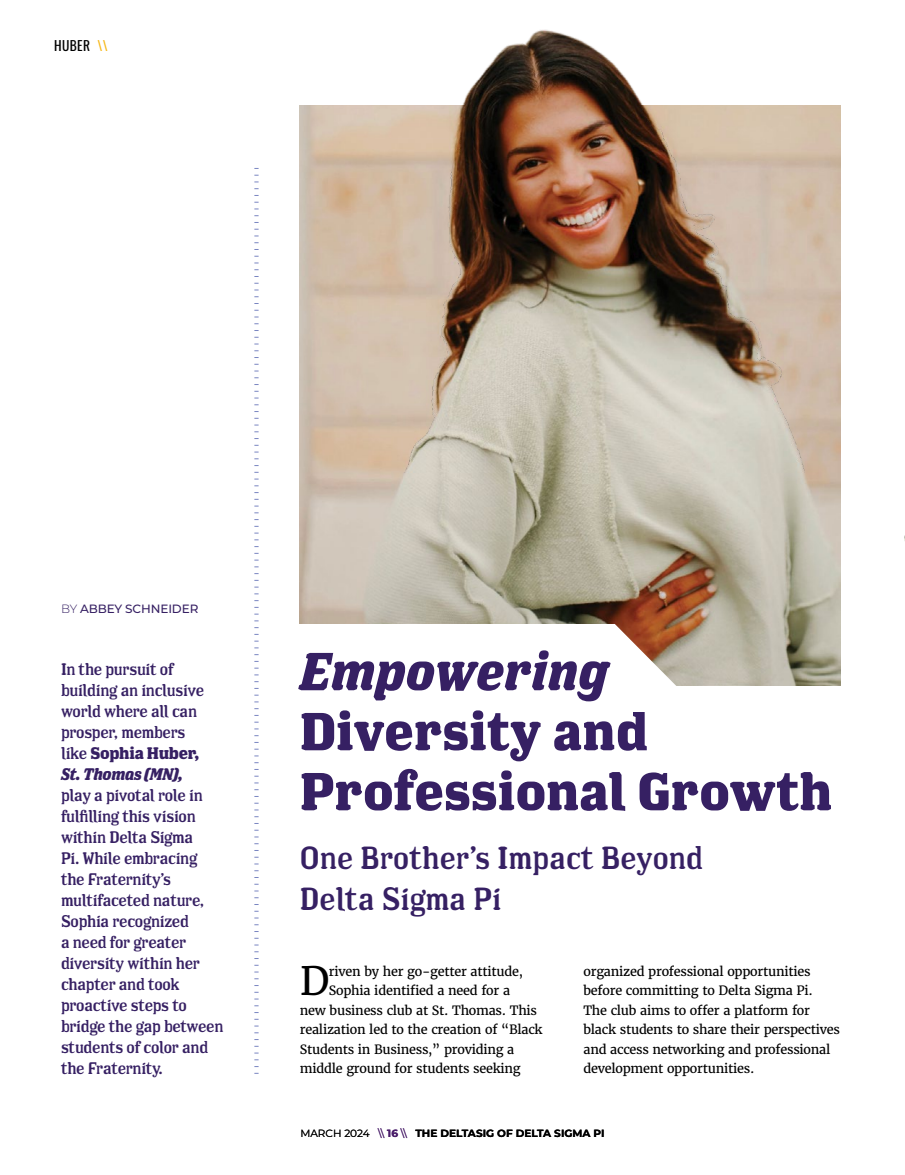
<style>
.page{position:relative;width:905px;height:1175px;background:#fff}
.page>*{position:absolute;margin:0;border:0;box-sizing:border-box;transform-origin:0 0}
.t1{font:700 52.5px/60px "Los Feliz OT";color:#362063}
.t2{font:italic 700 52.5px "Los Feliz OT";color:#362063}
.t3{font:39px "Merriweather";color:#000}
.t4{font:31.5px/40.5px "Los Feliz OT";color:#362063}
.t5{font:16.5px/21px "Los Feliz OT";letter-spacing:-.02em;color:#362063}
.t6{font:13.5px "Oswald";letter-spacing:.03em;color:#000}
.t7{font:12.75px/19.5px "Merriweather";letter-spacing:-.02em;color:#000}
.t8{font:500 12px "Montserrat";letter-spacing:-.01em;color:#362063}
.t9{font:700 10.5px "Montserrat";color:#000}
.s1{color:#f6b819}
.s2{font-weight:300}
.s3{font-weight:700}
.s4{font-weight:700;font-style:italic}
.s5{font-weight:400}
.s6{font-weight:400;color:#4a1e6a}
.s7{color:#4a1e6a}
</style>
<div class="page">
<img style="left:300px;top:473px;width:540px;height:212px">
<svg style="left:614px;top:624px;width:87px;height:62px"></svg>
<div style="left:289px;top:624px;width:325px;height:87px;background:#fff"></div>
<img style="left:300px;top:29px;width:540px;height:444px">
<p class="t6" style="left:54px;top:34px;width:55px">HUBER <span class="s1">\\</span></p>
<p class="t8" style="left:61px;top:601px;width:139px"><span class="s2">BY</span> ABBEY SCHNEIDER</p>
<p class="t5" style="left:61px;top:658px;width:145px">In the pursuit of building an inclusive world where all can prosper, members like <span class="s3">Sophia Huber,<br></span><span class="s4">St. Thomas (MN),</span></p>
<p class="t5" style="left:61px;top:784px;width:164px">play a pivotal role in fulfilling this vision within Delta Sigma<br>Pi. While embracing the Fraternity’s multifaceted nature,<br>Sophia recognized<br>a need for greater diversity within her chapter and took proactive steps to bridge the gap between students of color and the Fraternity.</p>
<h1 class="t2" style="left:300px;top:638px;width:311px">Empowering</h1>
<h1 class="t1" style="left:300px;top:700px;width:534px">Diversity and<br>Professional Growth</h1>
<h3 class="t4" style="left:300px;top:837px;width:405px">One Brother’s Impact Beyond<br>Delta Sigma Pi</h3>
<h2 class="t3" style="left:300px;top:957px;width:31px">D</h2>
<p class="t7" style="left:329px;top:961px;width:195px">riven by her go-getter attitude,</p>
<p class="t7" style="left:329px;top:981px;width:183px">Sophia identified a need for a</p>
<p class="t7" style="left:300px;top:1000px;width:239px">new business club at St. Thomas. This</p>
<p class="t7" style="left:300px;top:1020px;width:244px">realization led to the creation of “Black</p>
<p class="t7" style="left:300px;top:1039px;width:216px">Students in Business,” providing a</p>
<p class="t7" style="left:300px;top:1059px;width:222px">middle ground for students seeking</p>
<p class="t7" style="left:583px;top:961px;width:258px">organized professional opportunities before committing to Delta Sigma Pi.<br>The club aims to offer a platform for black students to share their perspectives and access networking and professional development opportunities.</p>
<p class="t9" style="left:300px;top:1125px;width:306px"><span class="s5">MARCH 2024</span> <span class="s6">\\</span> <span class="s7">16</span> <span class="s6">\\</span> THE DELTASIG OF DELTA SIGMA PI</p>
</div>
